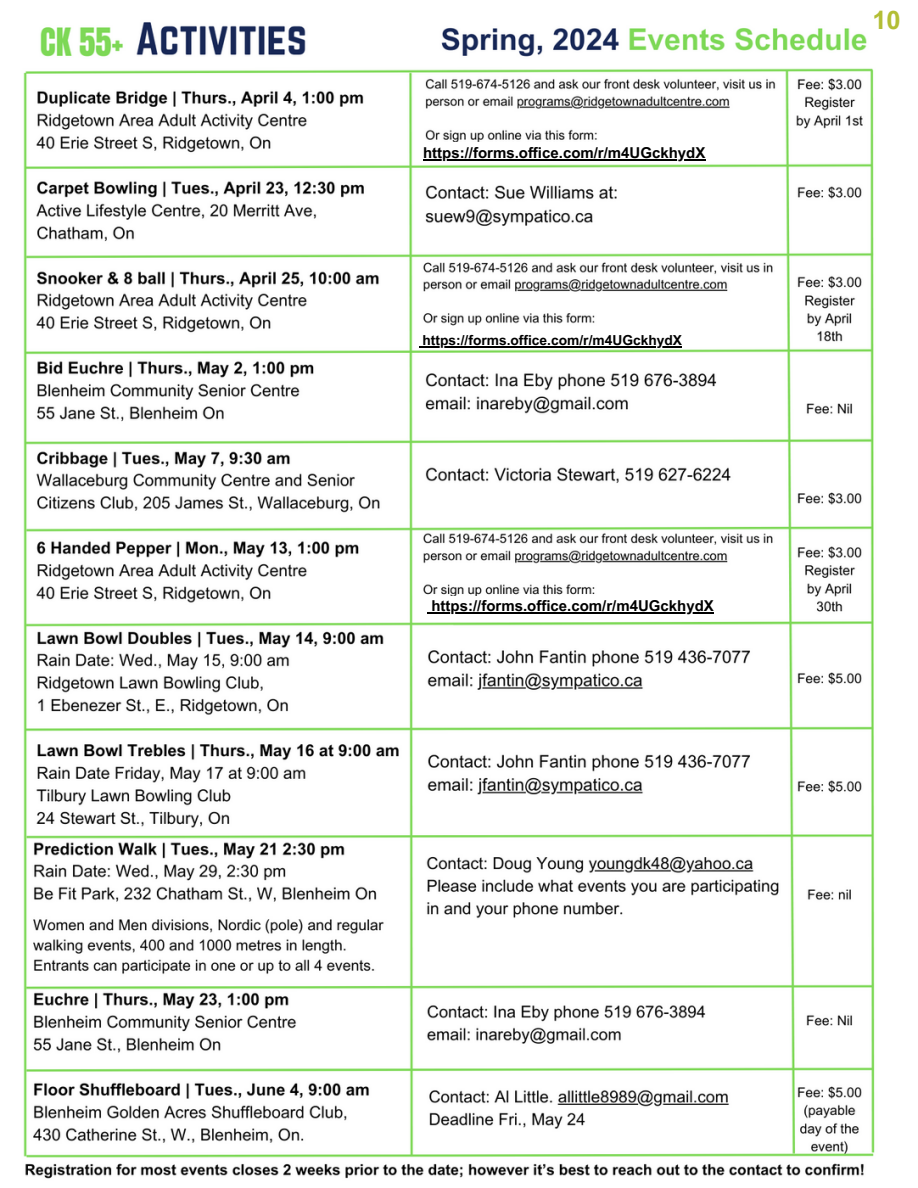
<style>
.page{position:relative;width:918px;height:1188px;background:#fff}
.page>*{position:absolute;margin:0;border:0;box-sizing:border-box;transform-origin:0 0}
.t1{font:700 25.5px "Arial MT Pro";color:#b3be35}
.t2{font:700 15px "Arial MT Pro";color:#000}
.t3{font:700 13.8px "Arial MT Pro";color:#000}
</style>
<div class="page">
<img style="left:23px;top:22px;width:852px;height:1157px">
<div style="left:418px;top:142px;width:276px;height:19px;background:#fff"></div>
<div style="left:418px;top:326px;width:282px;height:19px;background:#fff"></div>
<div style="left:418px;top:596px;width:276px;height:24px;background:#fff"></div>
<hr style="left:423px;top:159px;width:282px;height:1px;background:#000">
<hr style="left:423px;top:346px;width:259px;height:1px;background:#000">
<hr style="left:431px;top:612px;width:283px;height:1px;background:#000">
<p class="t2" style="left:423px;top:147px;width:284px">https://forms.office.com/r/m4UGckhydX</p>
<p class="t3" style="left:423px;top:335px;width:261px">https://forms.office.com/r/m4UGckhydX</p>
<p class="t2" style="left:431px;top:600px;width:284px">https://forms.office.com/r/m4UGckhydX</p>
<h1 class="t1" style="left:872px;top:10px;width:30px">10</h1>
</div>
